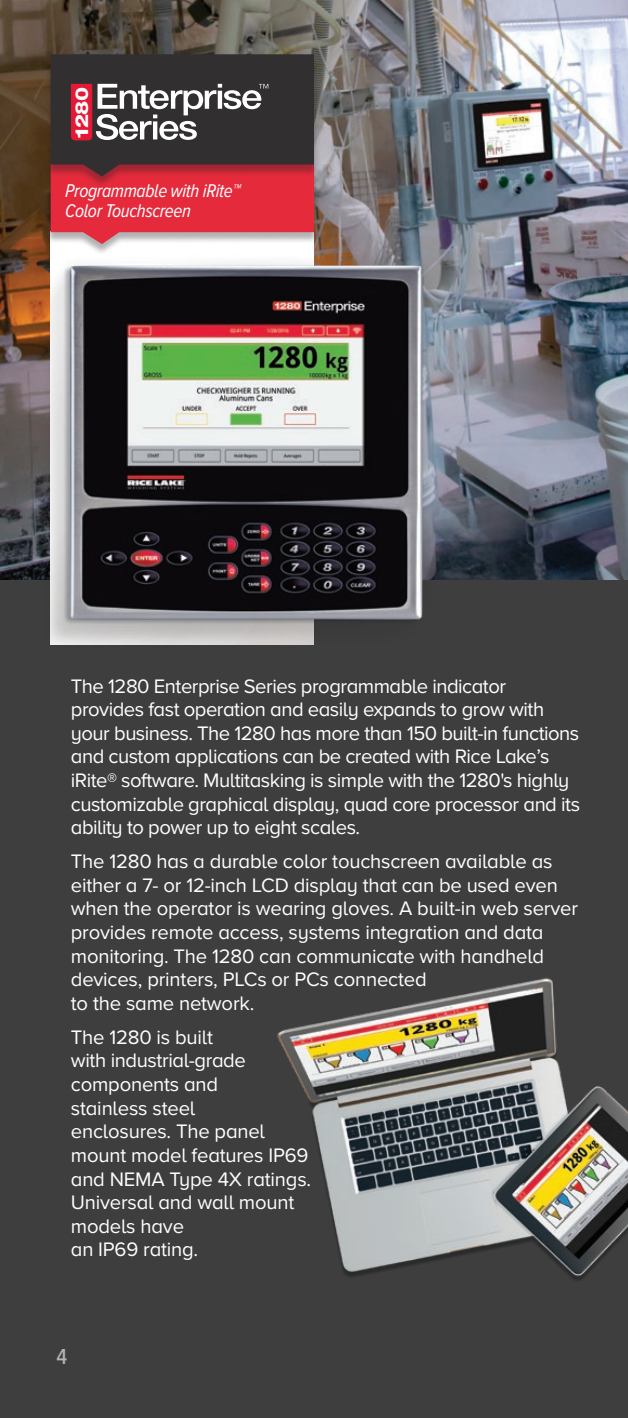
<style>
.page{position:relative;width:628px;height:1418px;background:#3e3e3f}
.page>*{position:absolute;margin:0;border:0;box-sizing:border-box;transform-origin:0 0}
.t1{font:500 22.5px "Proxima Nova A Cond";color:#b2b3b7}
.Product_Body_White{font:20.25px/23.6px "Proxima Nova A";letter-spacing:-.01em;color:#fff}
.Model_Description_Wh{font:italic 19.12px/20.2px "Proxima Nova A Cond";letter-spacing:-.02em;color:#fff}
.t2{font:800 17.78px "Helvetica Neue LT Std";letter-spacing:-.01em;color:#fff;scale:1.25 1}
</style>
<div class="page">
<img style="left:0;top:0;width:628px;height:579px">
<div style="left:45px;top:56px;width:274px;height:133px;background:#231f20;opacity:.35"></div>
<svg style="left:51px;top:54px;width:263px;height:172px"></svg>
<img style="left:17px;top:226px;width:453px;height:419px">
<img style="left:277px;top:978px;width:351px;height:303px">
<p class="t2" style="left:71px;top:140px;width:44px;rotate:-90deg">1280</p>
<p class="t2" style="left:71px;top:217px;width:44px;rotate:-90deg">1280</p>
<p class="Model_Description_Wh" style="left:65px;top:179px;width:177px">Programmable with iRite™<br>Color Touchscreen</p>
<p class="Product_Body_White" style="left:71px;top:673px;width:511px">The 1280 Enterprise Series programmable indicator provides fast operation and easily expands to grow with your business. The 1280 has more than 150 built-in functions and custom applications can be created with Rice Lake’s iRite® software. Multitasking is simple with the 1280's highly customizable graphical display, quad core processor and its ability to power up to eight scales.</p>
<p class="Product_Body_White" style="left:71px;top:848px;width:508px">The 1280 has a durable color touchscreen available as either a 7- or 12-inch LCD display that can be used even when the operator is wearing gloves. A built-in web server provides remote access, systems integration and data monitoring. The 1280 can communicate with handheld devices, printers, PLCs or PCs connected<br>to the same network.</p>
<p class="Product_Body_White" style="left:71px;top:1024px;width:242px">The 1280 is built<br>with industrial-grade components and<br>stainless steel<br>enclosures. The panel mount model features IP69 and NEMA Type 4X ratings.<br>Universal and wall mount models have<br>an IP69 rating.</p>
<p class="t1" style="left:56px;top:1339px;width:12px">4</p>
</div>
